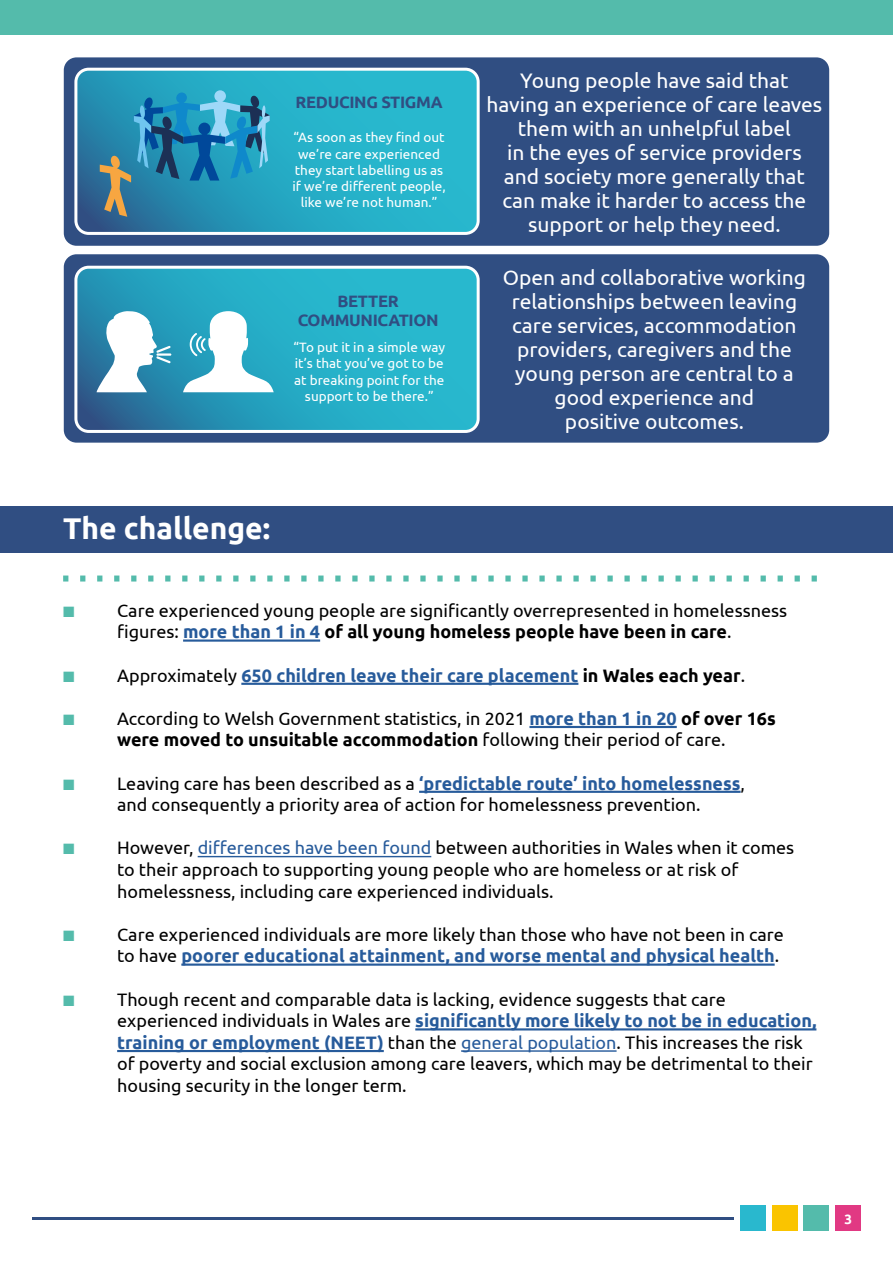
<style>
.page{position:relative;width:893px;height:1263px;background:#fff}
.page>*{position:absolute;margin:0;border:0;box-sizing:border-box;transform-origin:0 0}
.t1{font:700 30px "Ubuntu";color:#fff}
.t2{font:21px/24px "Ubuntu";color:#fff;text-align:center}
.t3{font:18px/21.6px "Ubuntu";color:#000;text-align:center}
.t4{font:700 18px "Ubuntu";color:#275b9b}
.t5{font:700 16.5px/19.8px "Ubuntu";letter-spacing:-.02em;color:#304e82;text-align:center}
.t6{font:13.5px/16.2px "Ubuntu";color:#fff;text-align:center}
.t7{font:700 13.5px "Ubuntu";color:#fff}
.s1{color:#54bbab}
.s2{font-weight:700;color:#275b9b}
.s3{font-weight:700}
.s4{font-weight:400;color:#000}
.s5{color:#000}
.s6{color:#275b9b}
</style>
<div class="page">
<div style="left:804px;top:1205px;width:25px;height:26px;background:#54bbab"></div>
<div style="left:836px;top:1205px;width:25px;height:26px;background:#e13983"></div>
<div style="left:772px;top:1205px;width:25px;height:26px;background:#fac400"></div>
<div style="left:740px;top:1205px;width:25px;height:26px;background:#29b8ce"></div>
<hr style="left:32px;top:1217px;width:701px;height:2px;background:#304e82">
<div style="left:0;top:0;width:893px;height:34px;background:#54bbab"></div>
<hr style="left:183px;top:639px;width:137px;height:3px;background:#275b9b">
<hr style="left:241px;top:683px;width:337px;height:2px;background:#275b9b">
<hr style="left:529px;top:726px;width:148px;height:2px;background:#275b9b">
<hr style="left:419px;top:791px;width:322px;height:2px;background:#275b9b">
<hr style="left:198px;top:856px;width:233px;height:1px;background:#275b9b">
<hr style="left:181px;top:963px;width:594px;height:3px;background:#275b9b">
<hr style="left:415px;top:1028px;width:401px;height:2px;background:#275b9b">
<hr style="left:117px;top:1050px;width:267px;height:2px;background:#275b9b">
<hr style="left:461px;top:1050px;width:156px;height:2px;background:#275b9b">
<div style="left:0;top:506px;width:893px;height:47px;background:#304e82"></div>
<svg style="left:63px;top:575px;width:754px;height:6px"></svg>
<div style="left:64px;top:254px;width:765px;height:189px;background:#304e82;border-radius:13px"></div>
<svg style="left:78px;top:270px;width:398px;height:159px"></svg>
<div style="left:74px;top:266px;width:406px;height:167px;border:3px solid #fff;border-radius:13px"></div>
<svg style="left:97px;top:311px;width:74px;height:81px"></svg>
<svg style="left:183px;top:311px;width:91px;height:81px"></svg>
<div style="left:64px;top:57px;width:765px;height:189px;background:#304e82;border-radius:13px"></div>
<svg style="left:78px;top:72px;width:398px;height:159px"></svg>
<div style="left:74px;top:68px;width:406px;height:167px;border:3px solid #fff;border-radius:13px"></div>
<svg style="left:100px;top:90px;width:170px;height:127px"></svg>
<p class="t5" style="left:296px;top:92px;width:149px">REDUCING STIGMA</p>
<p class="t6" style="left:292px;top:129px;width:155px">“As soon as they find out we’re care experienced they start labelling us as if we’re different people, like we’re not human.”</p>
<p class="t5" style="left:298px;top:290px;width:142px">BETTER<br>COMMUNICATION</p>
<p class="t6" style="left:293px;top:339px;width:153px">“To put it in a simple way it’s that you’ve got to be at breaking point for the support to be there.”</p>
<h1 class="t1" style="left:63px;top:510px;width:208px">The challenge:</h1>
<p class="t2" style="left:486px;top:68px;width:337px">Young people have said that having an experience of care leaves them with an unhelpful label<br>in the eyes of service providers<br>and society more generally that can make it harder to access the support or help they need.</p>
<p class="t2" style="left:503px;top:264px;width:305px">Open and collaborative working relationships between leaving care services, accommodation providers, caregivers and the young person are central to a good experience and<br>positive outcomes.</p>
<p class="t3" style="left:63px;top:599px;width:725px"><span class="s1">■</span> Care experienced young people are significantly overrepresented in homelessness figures: <span class="s2">more than 1 in 4</span> <span class="s3">of all young homeless people have been in care</span>.</p>
<p class="t4" style="left:63px;top:664px;width:683px"><span class="s1">■</span> <span class="s4">Approximately</span> 650 children leave their care placement <span class="s5">in Wales each year</span><span class="s4">.</span></p>
<p class="t3" style="left:63px;top:707px;width:714px"><span class="s1">■</span> According to Welsh Government statistics, in 2021 <span class="s2">more than 1 in 20</span> <span class="s3">of over 16s were moved to unsuitable accommodation</span> following their period of care.</p>
<p class="t3" style="left:63px;top:772px;width:683px"><span class="s1">■</span> Leaving care has been described as a <span class="s2">‘predictable route’ into homelessness</span>, and consequently a priority area of action for homelessness prevention.</p>
<p class="t3" style="left:117px;top:837px;width:679px;text-align:left;text-indent:-54px"><span class="s1">■</span> However, <span class="s6">differences have been found</span> between authorities in Wales when it comes to their approach to supporting young people who are homeless or at risk of homelessness, including care experienced individuals.</p>
<p class="t3" style="left:63px;top:923px;width:722px;text-align:right"><span class="s1">■</span> Care experienced individuals are more likely than those who have not been in care to have <span class="s2">poorer educational attainment, and worse mental and physical health</span>.</p>
<p class="t3" style="left:117px;top:988px;width:701px;text-align:left;text-indent:-54px"><span class="s1">■</span> Though recent and comparable data is lacking, evidence suggests that care experienced individuals in Wales are <span class="s2">significantly more likely to not be in education, training or employment (NEET)</span> than the <span class="s6">general population</span>. This increases the risk of poverty and social exclusion among care leavers, which may be detrimental to their housing security in the longer term.</p>
<p class="t7" style="left:844px;top:1210px;width:9px">3</p>
</div>
